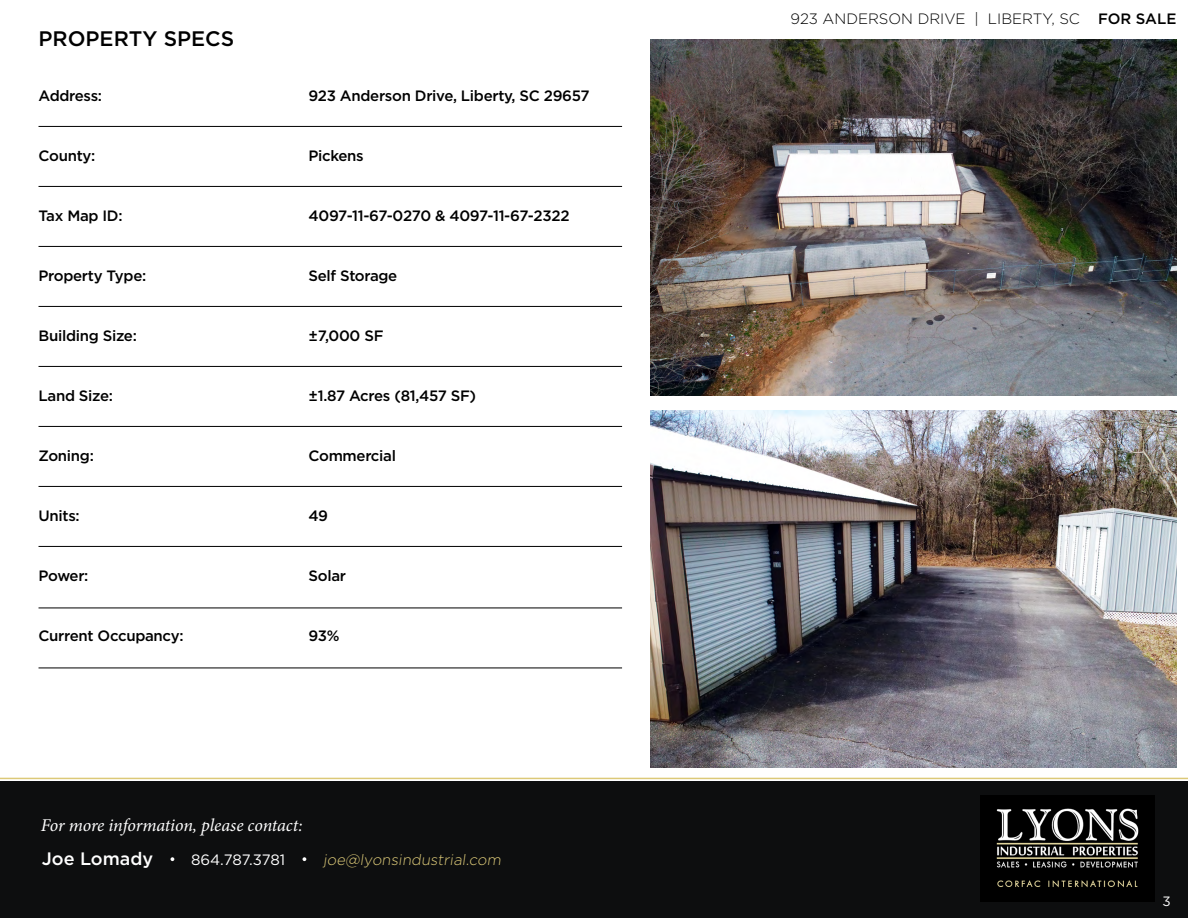
<style>
.page{position:relative;width:1188px;height:918px;background:#fff}
.page>*{position:absolute;margin:0;border:0;box-sizing:border-box;transform-origin:0 0}
.t1{font:500 21px "Gotham";color:#000}
.t2{font:italic 18px "Minion Pro";letter-spacing:-.01em;color:#fff}
.t3{font:500 18px "Gotham";color:#fff}
.t4{font:500 15px "Gotham";letter-spacing:-.02em;color:#000}
.t5{font:300 15px "Gotham";color:#000}
.t6{font:300 15px "Gotham";color:#dcc978}
.t7{font:15px "Gotham";letter-spacing:-.01em;color:#fff}
.t8{font:13.5px "Gotham";color:#fff}
.s1{font-weight:500}
</style>
<div class="page">
<div style="left:0;top:781px;width:1188px;height:137px;background:#0d0e0f"></div>
<hr style="left:0;top:778px;width:1188px;height:1px;background:#dcc978">
<img style="left:980px;top:796px;width:175px;height:105px">
<svg style="left:171px;top:857px;width:3px;height:4px"></svg>
<svg style="left:303px;top:857px;width:3px;height:4px"></svg>
<img style="left:650px;top:39px;width:526px;height:356px">
<hr style="left:39px;top:126px;width:583px;height:1px;background:#000">
<img style="left:650px;top:411px;width:526px;height:356px">
<hr style="left:39px;top:186px;width:583px;height:1px;background:#000">
<hr style="left:39px;top:246px;width:583px;height:1px;background:#000">
<hr style="left:39px;top:306px;width:583px;height:1px;background:#000">
<hr style="left:39px;top:366px;width:583px;height:1px;background:#000">
<hr style="left:39px;top:426px;width:583px;height:1px;background:#000">
<hr style="left:39px;top:486px;width:583px;height:1px;background:#000">
<hr style="left:39px;top:546px;width:583px;height:1px;background:#000">
<hr style="left:39px;top:608px;width:583px;height:1px;background:#000">
<hr style="left:39px;top:668px;width:583px;height:1px;background:#000">
<h1 class="t1" style="left:39px;top:25px;width:197px">PROPERTY SPECS</h1>
<p class="t4" style="left:39px;top:86px;width:65px">Address:</p>
<p class="t4" style="left:309px;top:86px;width:282px">923 Anderson Drive, Liberty, SC 29657</p>
<p class="t4" style="left:39px;top:146px;width:58px">County:</p>
<p class="t4" style="left:309px;top:146px;width:57px">Pickens</p>
<p class="t4" style="left:39px;top:206px;width:86px">Tax Map ID:</p>
<p class="t4" style="left:309px;top:206px;width:263px">4097-11-67-0270 &amp; 4097-11-67-2322</p>
<p class="t4" style="left:39px;top:266px;width:109px">Property Type:</p>
<p class="t4" style="left:309px;top:266px;width:90px">Self Storage</p>
<p class="t4" style="left:39px;top:326px;width:100px">Building Size:</p>
<p class="t4" style="left:309px;top:326px;width:76px">±7,000 SF</p>
<p class="t4" style="left:39px;top:386px;width:76px">Land Size:</p>
<p class="t4" style="left:309px;top:386px;width:169px">±1.87 Acres (81,457 SF)</p>
<p class="t4" style="left:39px;top:446px;width:57px">Zoning:</p>
<p class="t4" style="left:309px;top:446px;width:89px">Commercial</p>
<p class="t4" style="left:39px;top:506px;width:43px">Units:</p>
<p class="t4" style="left:309px;top:506px;width:21px">49</p>
<p class="t4" style="left:39px;top:566px;width:51px">Power:</p>
<p class="t4" style="left:309px;top:566px;width:39px">Solar</p>
<p class="t4" style="left:39px;top:626px;width:147px">Current Occupancy:</p>
<p class="t4" style="left:309px;top:626px;width:33px">93%</p>
<p class="t2" style="left:41px;top:813px;width:263px">For more information, please contact:</p>
<p class="t3" style="left:42px;top:847px;width:113px">Joe Lomady</p>
<p class="t7" style="left:191px;top:850px;width:96px">864.787.3781</p>
<p class="t6" style="left:323px;top:850px;width:182px">joe@lyonsindustrial.com</p>
<p class="t5" style="left:791px;top:9px;width:387px">923 ANDERSON DRIVE | LIBERTY, SC <span class="s1">FOR SALE</span></p>
<p class="t8" style="left:1163px;top:893px;width:10px">3</p>
</div>
